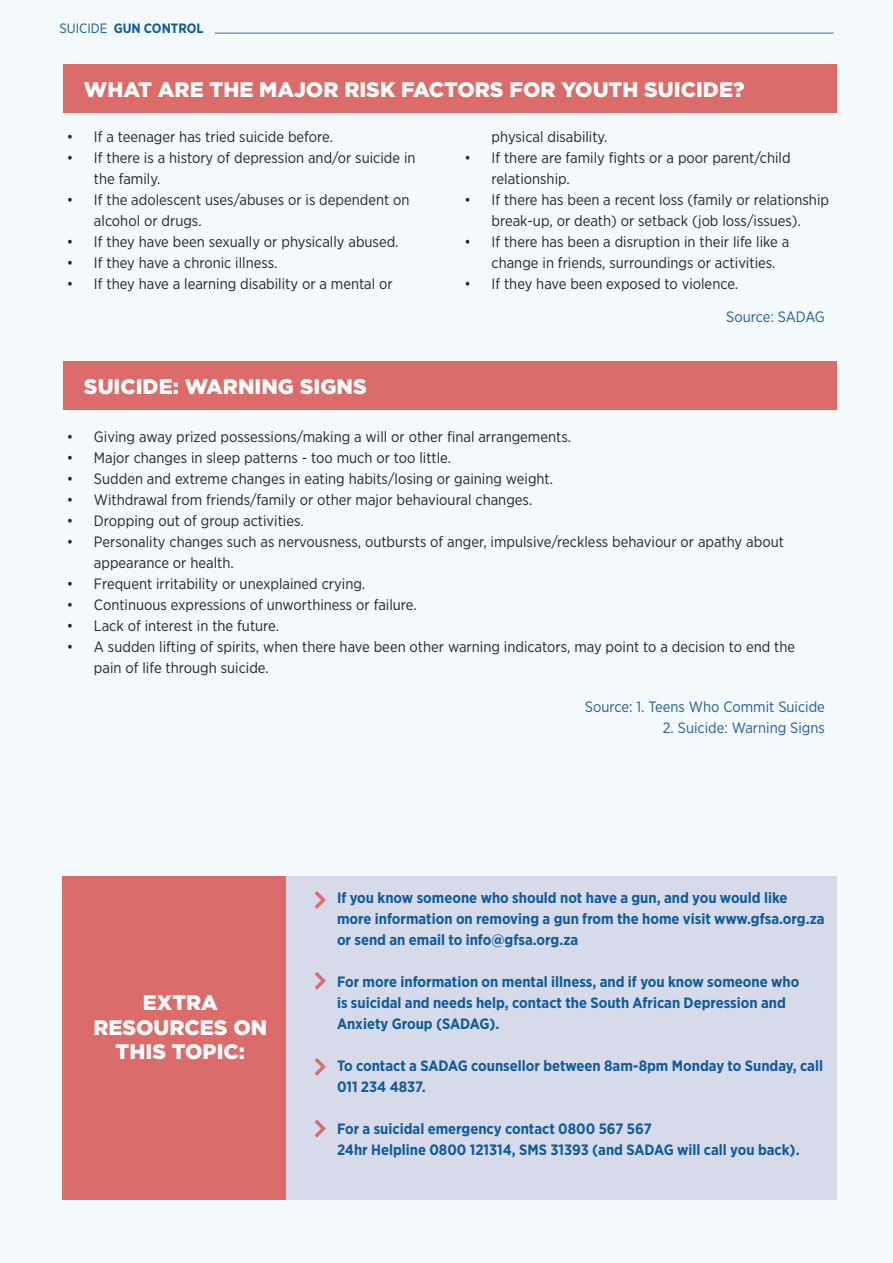
<style>
.page{position:relative;width:893px;height:1263px;background:#f4f9fb}
.page>*{position:absolute;margin:0;border:0;box-sizing:border-box;transform-origin:0 0}
.t1{font:900 21px/24.5px "Gotham";color:#fff;text-align:center}
.t2{font:15px/21px "Gotham Narrow";color:#282425}
.t3{font:700 15px/21px "Gotham Narrow";color:#105c9c}
.t4{font:15px "Gotham Narrow";color:#215e9e}
.t5{font:700 13.5px "Gotham Narrow";color:#105c9c}
.s1{font-weight:400}
</style>
<div class="page">
<hr style="left:215px;top:33px;width:618px;height:1px;background:#406ba5">
<div style="left:63px;top:64px;width:774px;height:49px;background:#db6c69"></div>
<div style="left:63px;top:361px;width:774px;height:49px;background:#db6c69"></div>
<div style="left:286px;top:876px;width:551px;height:323px;background:#d6dae9"></div>
<div style="left:63px;top:876px;width:223px;height:323px;background:#db6c69"></div>
<svg style="left:315px;top:891px;width:11px;height:18px"></svg>
<svg style="left:315px;top:972px;width:11px;height:18px"></svg>
<svg style="left:315px;top:1058px;width:11px;height:18px"></svg>
<svg style="left:315px;top:1119px;width:11px;height:18px"></svg>
<p class="t5" style="left:60px;top:20px;width:146px"><span class="s1">SUICIDE</span> GUN CONTROL</p>
<h1 class="t1" style="left:84px;top:77px;width:662px">WHAT ARE THE MAJOR RISK FACTORS FOR YOUTH SUICIDE?</h1>
<p class="t2" style="left:67px;top:126px;width:268px">• If a teenager has tried suicide before.</p>
<p class="t2" style="left:94px;top:147px;width:323px;text-indent:-27px">• If there is a history of depression and/or suicide in the family.</p>
<p class="t2" style="left:94px;top:189px;width:317px;text-indent:-27px">• If the adolescent uses/abuses or is dependent on alcohol or drugs.</p>
<p class="t2" style="left:67px;top:231px;width:333px">• If they have been sexually or physically abused.</p>
<p class="t2" style="left:67px;top:252px;width:212px">• If they have a chronic illness.</p>
<p class="t2" style="left:67px;top:273px;width:327px">• If they have a learning disability or a mental or</p>
<h1 class="t1" style="left:84px;top:374px;width:284px">SUICIDE: WARNING SIGNS</h1>
<p class="t2" style="left:492px;top:126px;width:118px">physical disability.</p>
<p class="t2" style="left:492px;top:147px;width:301px;text-indent:-27px">• If there are family fights or a poor parent/child relationship.</p>
<p class="t2" style="left:465px;top:189px;width:366px;text-align:center">• If there has been a recent loss (family or relationship break-up, or death) or setback (job loss/issues).</p>
<p class="t2" style="left:492px;top:231px;width:299px;text-indent:-27px">• If there has been a disruption in their life like a change in friends, surroundings or activities.</p>
<p class="t2" style="left:465px;top:273px;width:275px">• If they have been exposed to violence.</p>
<p class="t4" style="left:726px;top:307px;width:100px">Source: SADAG</p>
<p class="t2" style="left:67px;top:426px;width:506px">• Giving away prized possessions/making a will or other final arrangements.</p>
<p class="t2" style="left:67px;top:447px;width:386px">• Major changes in sleep patterns - too much or too little.</p>
<p class="t2" style="left:67px;top:468px;width:488px">• Sudden and extreme changes in eating habits/losing or gaining weight.</p>
<p class="t2" style="left:67px;top:489px;width:467px">• Withdrawal from friends/family or other major behavioural changes.</p>
<p class="t2" style="left:67px;top:510px;width:238px">• Dropping out of group activities.</p>
<p class="t2" style="left:94px;top:531px;width:691px;text-indent:-27px">• Personality changes such as nervousness, outbursts of anger, impulsive/reckless behaviour or apathy about appearance or health.</p>
<p class="t2" style="left:67px;top:573px;width:300px">• Frequent irritability or unexplained crying.</p>
<p class="t2" style="left:67px;top:594px;width:351px">• Continuous expressions of unworthiness or failure.</p>
<p class="t2" style="left:67px;top:615px;width:214px">• Lack of interest in the future.</p>
<p class="t2" style="left:94px;top:636px;width:703px;text-indent:-27px">• A sudden lifting of spirits, when there have been other warning indicators, may point to a decision to end the pain of life through suicide.</p>
<h1 class="t1" style="left:93px;top:990px;width:176px">EXTRA<br>RESOURCES ON<br>THIS TOPIC:</h1>
<p class="t4" style="left:585px;top:697px;width:241px">Source: 1. Teens Who Commit Suicide</p>
<p class="t4" style="left:663px;top:718px;width:164px">2. Suicide: Warning Signs</p>
<p class="t3" style="left:337px;top:886px;width:489px">If you know someone who should not have a gun, and you would like more information on removing a gun from the home visit www.gfsa.org.za or send an email to info@gfsa.org.za</p>
<p class="t3" style="left:337px;top:970px;width:464px">For more information on mental illness, and if you know someone who is suicidal and needs help, contact the South African Depression and<br>Anxiety Group (SADAG).</p>
<p class="t3" style="left:337px;top:1054px;width:488px">To contact a SADAG counsellor between 8am-8pm Monday to Sunday, call<br>011 234 4837.</p>
<p class="t3" style="left:337px;top:1117px;width:464px">For a suicidal emergency contact 0800 567 567<br>24hr Helpline 0800 121314, SMS 31393 (and SADAG will call you back).</p>
</div>
